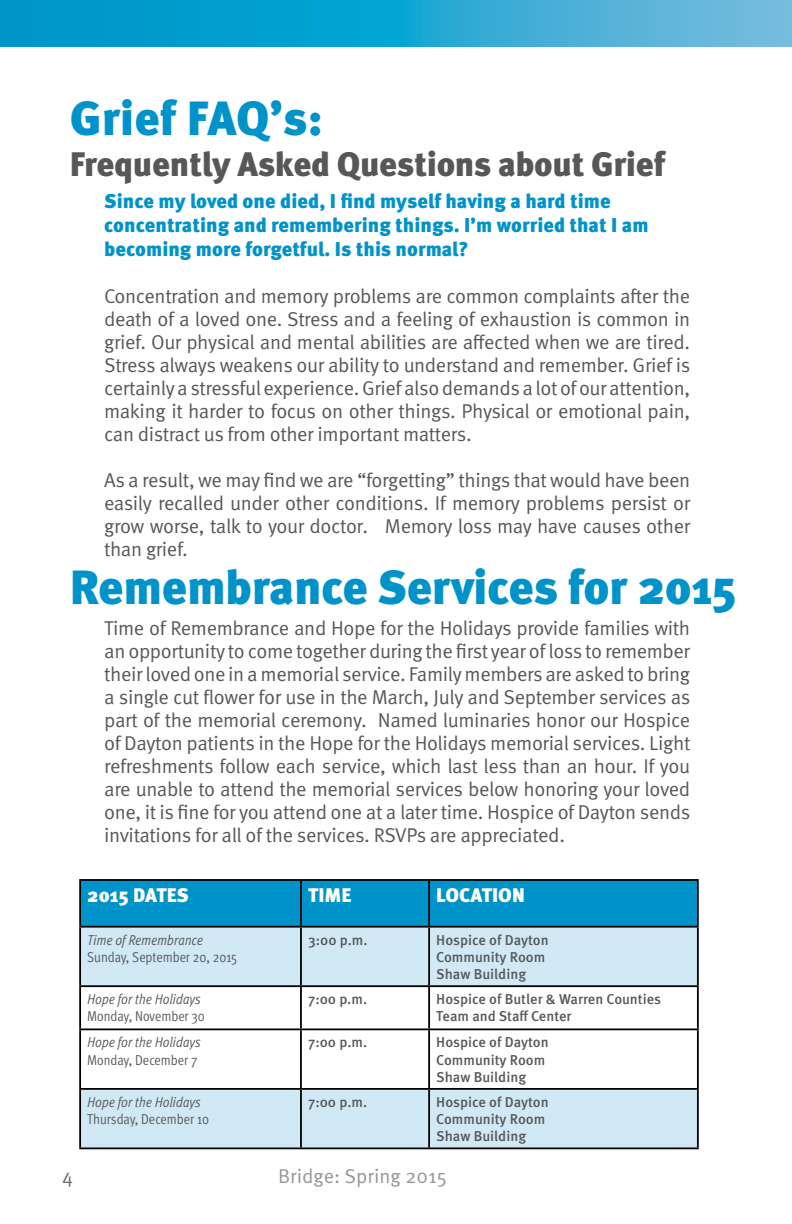
<style>
.page{position:relative;width:792px;height:1224px;background:#fff}
.page>*{position:absolute;margin:0;border:0;box-sizing:border-box;transform-origin:0 0}
.t1{font:900 48px "Meta OT";letter-spacing:-.01em;color:#0093c9}
.t2{font:900 34px "Meta OT";letter-spacing:-.01em;color:#555759}
.t3{font:20px/23px "Meta OT Norm";letter-spacing:-.02em;color:#555759;text-align:justify}
.t4{font:900 20px/24px "Meta OT";color:#0093c9}
.t5{font:20px "Meta OT Norm";color:#939598}
.t6{font:20px "Meta OT Norm";color:#6d6e71}
.t7{font:900 19.6px "Meta OT";color:#fff}
.t8{font:500 14.4px/17.2px "Meta OT";color:#555759}
.t9{font:14.4px "Meta OT Cond Norm";color:#555759}
.t10{font:14.4px "Meta OT Cond Norm Ita";color:#555759}
</style>
<div class="page">
<svg style="left:0;top:0;width:792px;height:46px;background:#25a6d2"></svg>
<div style="left:81px;top:881px;width:616px;height:45px;background:#0093c9"></div>
<svg style="left:81px;top:928px;width:616px;height:219px;fill:#d0e9f4"></svg>
<hr style="left:79px;top:879px;width:222px;height:2px;background:#000">
<hr style="left:79px;top:881px;width:2px;height:45px;background:#000">
<hr style="left:301px;top:879px;width:128px;height:2px;background:#000">
<hr style="left:300px;top:881px;width:2px;height:45px;background:#000">
<hr style="left:429px;top:879px;width:270px;height:2px;background:#000">
<hr style="left:428px;top:881px;width:2px;height:45px;background:#000">
<hr style="left:697px;top:881px;width:2px;height:45px;background:#000">
<hr style="left:79px;top:926px;width:222px;height:2px;background:#000">
<hr style="left:79px;top:928px;width:2px;height:57px;background:#000">
<hr style="left:301px;top:926px;width:128px;height:2px;background:#000">
<hr style="left:300px;top:928px;width:2px;height:57px;background:#000">
<hr style="left:429px;top:926px;width:270px;height:2px;background:#000">
<hr style="left:428px;top:928px;width:2px;height:57px;background:#000">
<hr style="left:697px;top:928px;width:2px;height:57px;background:#000">
<hr style="left:79px;top:985px;width:222px;height:2px;background:#000">
<hr style="left:79px;top:987px;width:2px;height:41px;background:#000">
<hr style="left:301px;top:985px;width:128px;height:2px;background:#000">
<hr style="left:300px;top:987px;width:2px;height:41px;background:#000">
<hr style="left:429px;top:985px;width:270px;height:2px;background:#000">
<hr style="left:428px;top:987px;width:2px;height:41px;background:#000">
<hr style="left:697px;top:987px;width:2px;height:41px;background:#000">
<hr style="left:79px;top:1028px;width:222px;height:2px;background:#000">
<hr style="left:79px;top:1030px;width:2px;height:58px;background:#000">
<hr style="left:301px;top:1028px;width:128px;height:2px;background:#000">
<hr style="left:300px;top:1030px;width:2px;height:58px;background:#000">
<hr style="left:429px;top:1028px;width:270px;height:2px;background:#000">
<hr style="left:428px;top:1030px;width:2px;height:58px;background:#000">
<hr style="left:697px;top:1030px;width:2px;height:58px;background:#000">
<hr style="left:79px;top:1088px;width:222px;height:2px;background:#000">
<hr style="left:79px;top:1090px;width:2px;height:57px;background:#000">
<hr style="left:301px;top:1088px;width:128px;height:2px;background:#000">
<hr style="left:300px;top:1090px;width:2px;height:57px;background:#000">
<hr style="left:429px;top:1088px;width:270px;height:2px;background:#000">
<hr style="left:428px;top:1090px;width:2px;height:57px;background:#000">
<hr style="left:697px;top:1090px;width:2px;height:57px;background:#000">
<hr style="left:79px;top:1147px;width:222px;height:2px;background:#000">
<hr style="left:301px;top:1147px;width:128px;height:2px;background:#000">
<hr style="left:429px;top:1147px;width:270px;height:2px;background:#000">
<h1 class="t1" style="left:70px;top:89px;width:255px">Grief FAQ’s:</h1>
<h2 class="t2" style="left:70px;top:144px;width:597px">Frequently Asked Questions about Grief</h2>
<p class="t4" style="left:104px;top:190px;width:546px">Since my loved one died, I find myself having a hard time concentrating and remembering things. I’m worried that I am becoming more forgetful. Is this normal?</p>
<p class="t3" style="left:104px;top:285px;width:588px">Concentration and memory problems are common complaints after the death of a loved one. Stress and a feeling of exhaustion is common in grief. Our physical and mental abilities are affected when we are tired.<br>Stress always weakens our ability to understand and remember. Grief is certainly a stressful experience. Grief also demands a lot of our attention, making it harder to focus on other things. Physical or emotional pain, can distract us from other important matters.</p>
<p class="t3" style="left:104px;top:469px;width:588px">As a result, we may find we are “forgetting” things that would have been easily recalled under other conditions. If memory problems persist or grow worse, talk to your doctor. Memory loss may have causes other than grief.</p>
<h1 class="t1" style="left:70px;top:559px;width:669px">Remembrance Services for 2015</h1>
<p class="t3" style="left:104px;top:616px;width:588px">Time of Remembrance and Hope for the Holidays provide families with an opportunity to come together during the first year of loss to remember their loved one in a memorial service. Family members are asked to bring a single cut flower for use in the March, July and September services as part of the memorial ceremony. Named luminaries honor our Hospice of Dayton patients in the Hope for the Holidays memorial services. Light refreshments follow each service, which last less than an hour. If you are unable to attend the memorial services below honoring your loved one, it is fine for you attend one at a later time. Hospice of Dayton sends invitations for all of the services. RSVPs are appreciated.</p>
<p class="t7" style="left:87px;top:883px;width:103px">2015 DATES</p>
<p class="t7" style="left:308px;top:883px;width:45px">TIME</p>
<p class="t7" style="left:436px;top:883px;width:90px">LOCATION</p>
<p class="t10" style="left:87px;top:931px;width:117px">Time of Remembrance</p>
<p class="t9" style="left:87px;top:948px;width:152px">Sunday, September 20, 2015</p>
<p class="t8" style="left:308px;top:931px;width:61px">3:00 p.m.</p>
<p class="t8" style="left:436px;top:931px;width:114px">Hospice of Dayton<br>Community Room<br>Shaw Building</p>
<p class="t10" style="left:87px;top:990px;width:115px">Hope for the Holidays</p>
<p class="t9" style="left:87px;top:1007px;width:119px">Monday, November 30</p>
<p class="t10" style="left:87px;top:1033px;width:115px">Hope for the Holidays</p>
<p class="t9" style="left:87px;top:1051px;width:112px">Monday, December 7</p>
<p class="t10" style="left:87px;top:1093px;width:115px">Hope for the Holidays</p>
<p class="t9" style="left:87px;top:1110px;width:123px">Thursday, December 10</p>
<p class="t8" style="left:308px;top:991px;width:61px">7:00 p.m.</p>
<p class="t8" style="left:436px;top:991px;width:226px">Hospice of Butler &amp; Warren Counties<br>Team and Staff Center</p>
<p class="t8" style="left:308px;top:1034px;width:61px">7:00 p.m.</p>
<p class="t8" style="left:436px;top:1034px;width:114px">Hospice of Dayton<br>Community Room<br>Shaw Building</p>
<p class="t8" style="left:308px;top:1093px;width:61px">7:00 p.m.</p>
<p class="t8" style="left:436px;top:1093px;width:114px">Hospice of Dayton<br>Community Room<br>Shaw Building</p>
<p class="t6" style="left:62px;top:1164px;width:12px">4</p>
<p class="t5" style="left:278px;top:1164px;width:170px">Bridge: Spring 2015</p>
</div>
